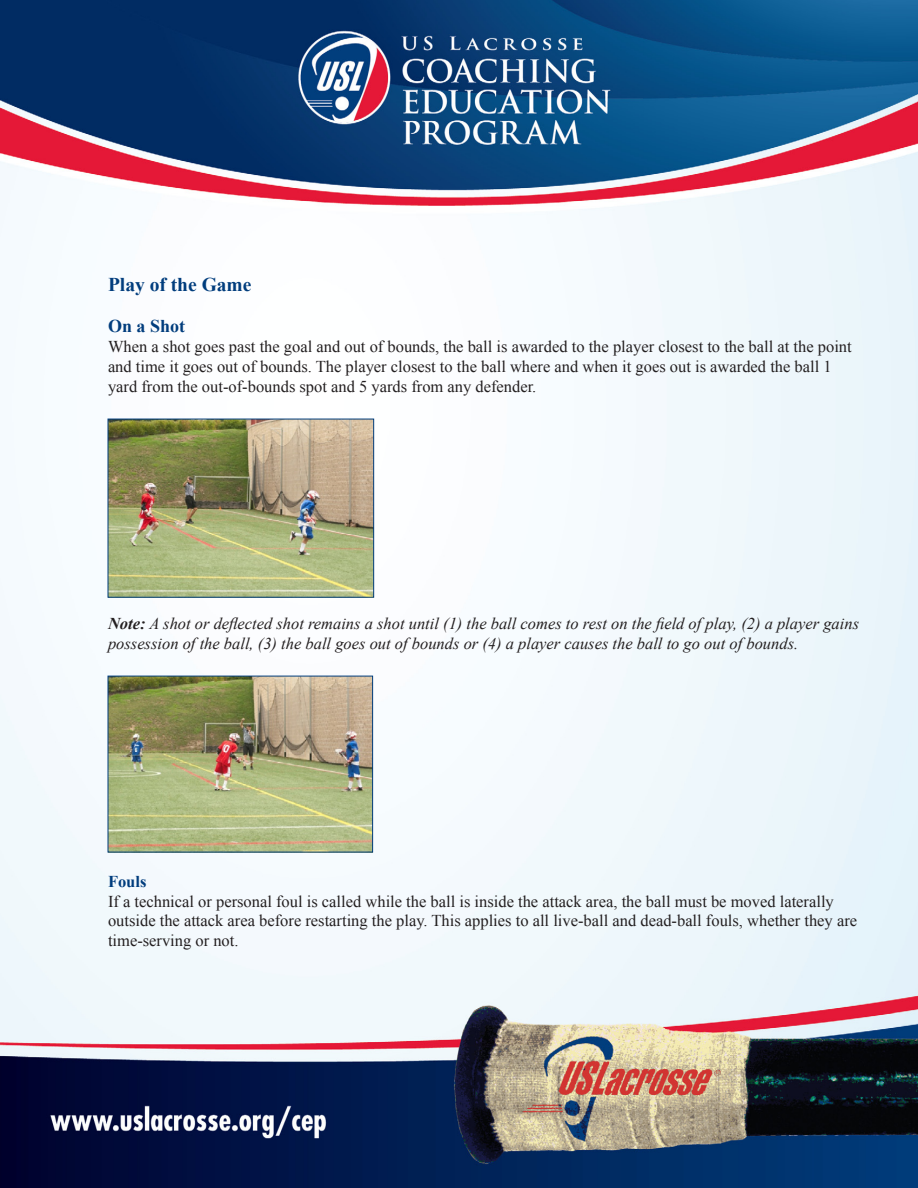
<style>
.page{position:relative;width:918px;height:1188px;background:#fff}
.page>*{position:absolute;margin:0;border:0;box-sizing:border-box;transform-origin:0 0}
.t1{font:700 19.5px "Times New Roman";color:#013d7d}
.t2{font:700 18px "Times New Roman";color:#013d7d}
.t3{font:16.5px/19.8px "Times New Roman";color:#231f20}
.t4{font:italic 16.5px/19.8px "Times New Roman";color:#231f20}
.t5{font:700 16.5px "Times New Roman";color:#013d7d}
.s1{font-weight:700}
</style>
<div class="page">
<img style="left:0;top:0;width:918px;height:1188px">
<img style="left:110px;top:421px;width:262px;height:175px">
<div style="left:108px;top:419px;width:266px;height:179px;border:1px solid #013d7d"></div>
<img style="left:110px;top:678px;width:261px;height:172px">
<div style="left:108px;top:676px;width:265px;height:176px;border:1px solid #013d7d"></div>
<p class="t1" style="left:108px;top:273px;width:145px">Play of the Game</p>
<p class="t2" style="left:108px;top:316px;width:79px">On a Shot</p>
<p class="t3" style="left:108px;top:337px;width:745px">When a shot goes past the goal and out of bounds, the ball is awarded to the player closest to the ball at the point and time it goes out of bounds. The player closest to the ball where and when it goes out is awarded the ball 1 yard from the out-of-bounds spot and 5 yards from any defender.</p>
<p class="t4" style="left:108px;top:614px;width:753px"><span class="s1">Note:</span> A shot or deflected shot remains a shot until (1) the ball comes to rest on the field of play, (2) a player gains possession of the ball, (3) the ball goes out of bounds or (4) a player causes the ball to go out of bounds.</p>
<p class="t5" style="left:108px;top:872px;width:40px">Fouls</p>
<p class="t3" style="left:108px;top:891px;width:751px">If a technical or personal foul is called while the ball is inside the attack area, the ball must be moved laterally outside the attack area before restarting the play. This applies to all live-ball and dead-ball fouls, whether they are time-serving or not.</p>
</div>
